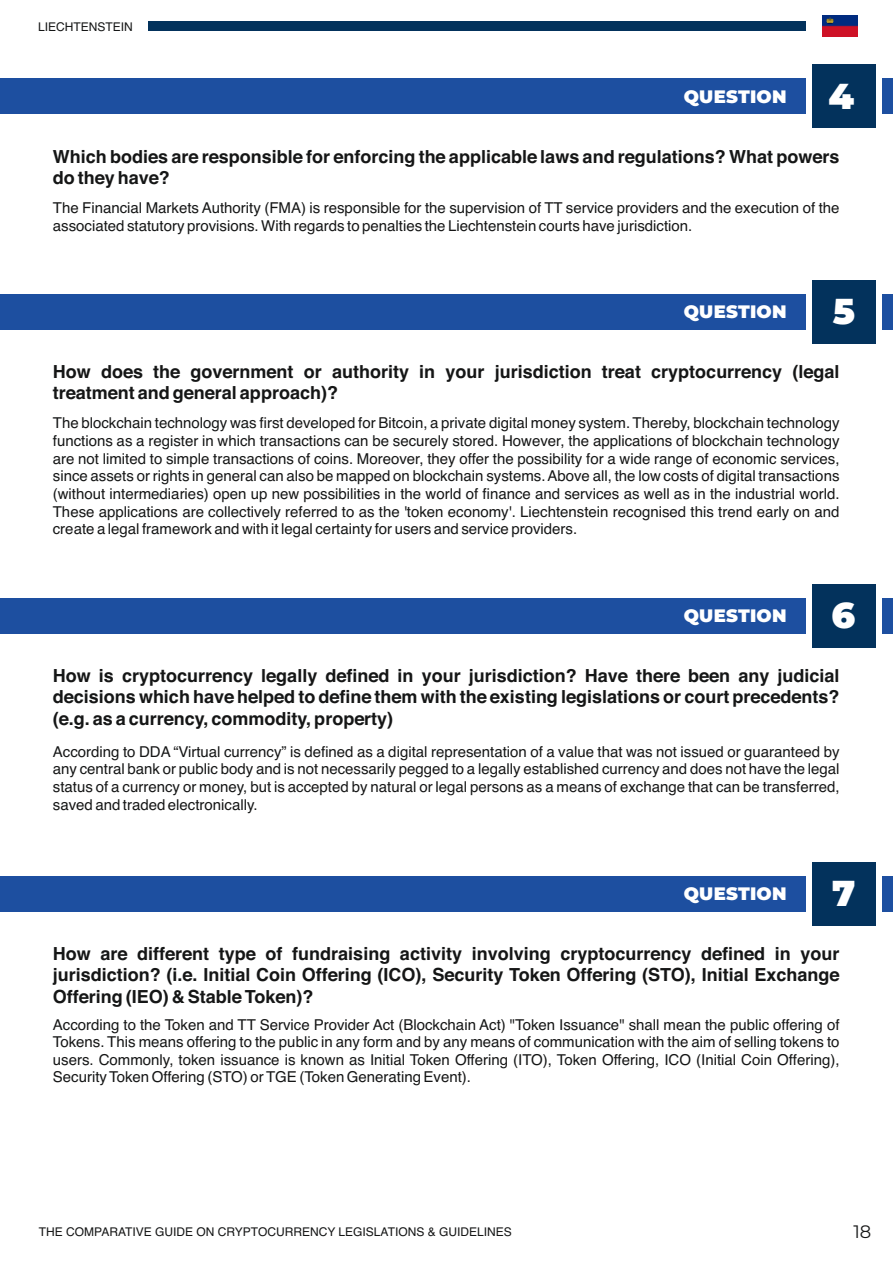
<style>
.page{position:relative;width:893px;height:1263px;background:#fff}
.page>*{position:absolute;margin:0;border:0;box-sizing:border-box;transform-origin:0 0}
.t1{font:900 36px "Montserrat";color:#fff}
.t2{font:700 18px/21.5px "Helvetica";color:#151616}
.t3{font:900 18px "Montserrat";letter-spacing:.015em;color:#fff}
.t4{font:18px "Montserrat";color:#151616}
.t5{font:15px/17.7px "Helvetica";color:#151616;text-align:justify}
.t6{font:12px "Helvetica";color:#151616}
.s1{font-size:36px}
</style>
<div class="page">
<img style="left:822px;top:15px;width:35px;height:21px">
<div style="left:812px;top:65px;width:64px;height:63px;background:#03325c"></div>
<div style="left:0;top:79px;width:806px;height:35px;background:#1d4fa0"></div>
<div style="left:882px;top:79px;width:11px;height:35px;background:#1d4fa0"></div>
<div style="left:812px;top:280px;width:64px;height:64px;background:#03325c"></div>
<div style="left:0;top:294px;width:806px;height:35px;background:#1d4fa0"></div>
<div style="left:882px;top:294px;width:11px;height:35px;background:#1d4fa0"></div>
<div style="left:812px;top:584px;width:64px;height:64px;background:#03325c"></div>
<div style="left:0;top:598px;width:806px;height:35px;background:#1d4fa0"></div>
<div style="left:882px;top:598px;width:11px;height:35px;background:#1d4fa0"></div>
<div style="left:812px;top:862px;width:64px;height:63px;background:#03325c"></div>
<div style="left:0;top:876px;width:806px;height:35px;background:#1d4fa0"></div>
<div style="left:882px;top:876px;width:11px;height:35px;background:#1d4fa0"></div>
<div style="left:149px;top:21px;width:657px;height:10px;background:#03325c"></div>
<p class="t6" style="left:38px;top:22px;width:96px">LIECHTENSTEIN</p>
<p class="t3" style="left:684px;top:85px;width:172px">QUESTION <span class="s1">4</span></p>
<p class="t2" style="left:53px;top:147px;width:788px">Which bodies are responsible for enforcing the applicablelaws and regulations? What powers do they have?</p>
<p class="t5" style="left:53px;top:200px;width:788px">The Financial Markets Authority (FMA) is responsible for the supervision of TT service providers and the execution of the associated statutory provisions. With regards to penalties the Liechtenstein courts have jurisdiction.</p>
<p class="t3" style="left:684px;top:301px;width:104px">QUESTION</p>
<h1 class="t1" style="left:833px;top:289px;width:24px">5</h1>
<p class="t2" style="left:53px;top:362px;width:788px">How does the government or authority in your jurisdiction treat cryptocurrency (legal treatment and general approach)?</p>
<p class="t5" style="left:53px;top:415px;width:788px">The blockchain technology was first developed for Bitcoin, a private digital money system. Thereby, blockchain technology functions as a register in which transactions can be securely stored. However, the applications of blockchain technology are not limited to simple transactions of coins. Moreover, they offer the possibility for a wide range of economic services, since assets or rights in general can also be mapped on blockchain systems. Above all, the low costs of digital transactions (without intermediaries) open up new possibilities in the world of finance and services as well as in the industrial world.<br>These applications are collectively referred to as the 'token economy'. Liechtenstein recognised this trend early on and create a legal framework and with it legal certainty for users and service providers.</p>
<p class="t3" style="left:684px;top:605px;width:173px">QUESTION <span class="s1">6</span></p>
<p class="t2" style="left:53px;top:666px;width:788px;text-align:justify">How is cryptocurrency legally defined in your jurisdiction? Have there been any judicial decisions which havehelped to define them with the existing legislations or court precedents? (e.g. as a currency, commodity, property)</p>
<p class="t5" style="left:53px;top:743px;width:788px">According to DDA “Virtual currency” is defined as a digital representation of a value that was not issued or guaranteed by any central bank or public body and is not necessarily pegged to a legally established currency and does not have the legal status of a currency or money, but is accepted by natural or legal persons as a means of exchange that can be transferred, saved and traded electronically.</p>
<p class="t3" style="left:684px;top:882px;width:104px">QUESTION</p>
<h1 class="t1" style="left:832px;top:871px;width:25px">7</h1>
<p class="t2" style="left:53px;top:944px;width:789px;text-align:justify">How are different type of fundraising activity involving cryptocurrency defined in your jurisdiction? (i.e. Initial Coin Offering (ICO), Security Token Offering (STO), Initial Exchange Offering (IEO) &amp; StableToken)?</p>
<p class="t5" style="left:53px;top:1016px;width:788px">According to the Token and TT Service Provider Act (Blockchain Act) "Token Issuance" shall mean the public offering of Tokens. This means offering to the public in any form and by any means of communication with the aim of selling tokens to users. Commonly, token issuance is known as Initial Token Offering (ITO), Token Offering, ICO (Initial Coin Offering), Security Token Offering (STO) or TGE (Token Generating Event).</p>
<p class="t6" style="left:39px;top:1227px;width:474px">THE COMPARATIVE GUIDE ON CRYPTOCURRENCY LEGISLATIONS &amp; GUIDELINES</p>
<p class="t4" style="left:853px;top:1220px;width:19px">18</p>
</div>
